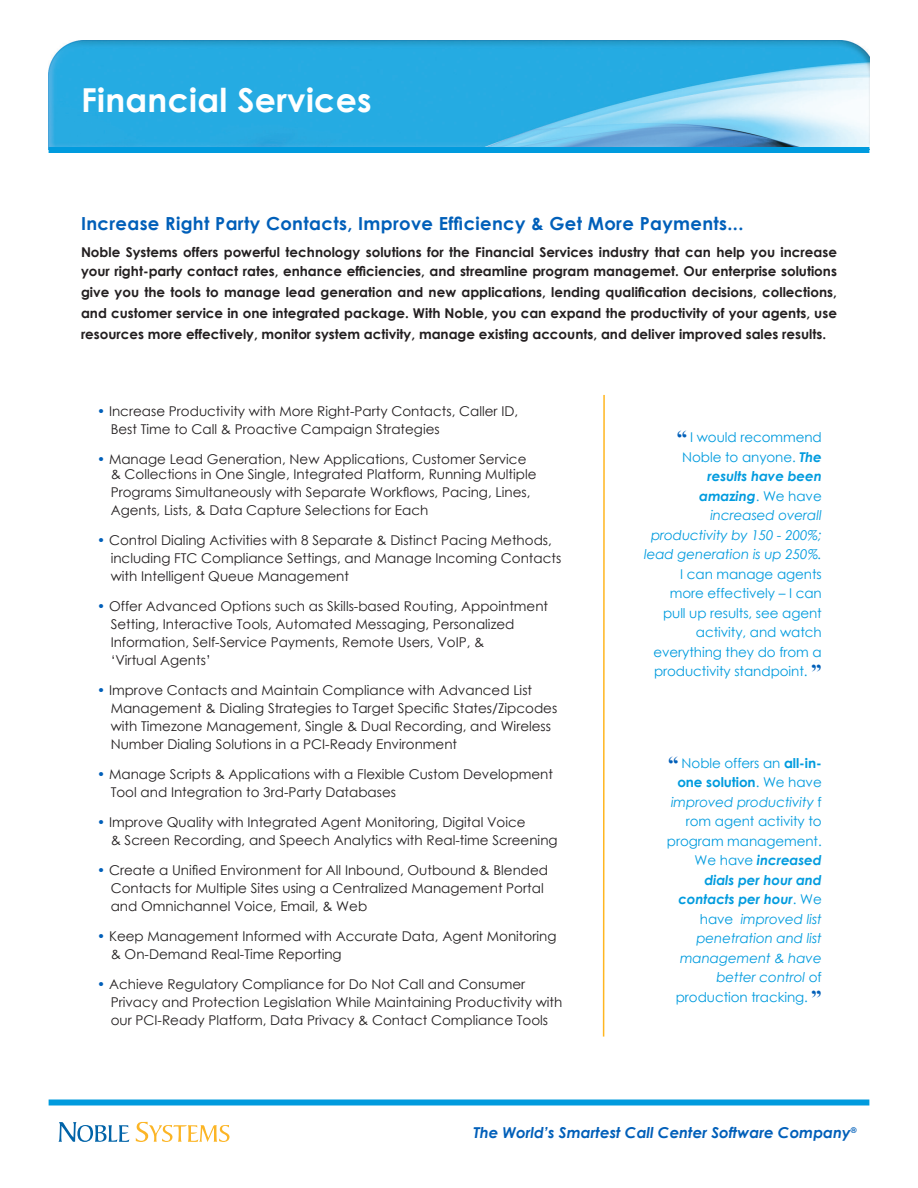
<style>
.page{position:relative;width:918px;height:1188px;background:#fff}
.page>*{position:absolute;margin:0;border:0;box-sizing:border-box;transform-origin:0 0}
.t1{font:700 33px "Century Gothic";letter-spacing:.01em;color:#fff}
.t2{font:700 18px "Century Gothic";letter-spacing:.02em;color:#005fb9}
.t3{font:italic 700 15px "Century Gothic";color:#005fb9}
.t4{font:13.5px/18px "Century Gothic";color:#231f20}
.t5{font:700 13.5px/21px "Century Gothic";color:#231f20}
.t6{font:13.5px/19.5px "Century Gothic";letter-spacing:-.005em;color:#009bde;text-align:right}
.t7{font:italic 13.5px/19.5px "Century Gothic";letter-spacing:-.005em;color:#009bde;text-align:right}
.t8{font:13.5px "Century Gothic";color:#221f1f}
.t9{font:italic 700 13.5px "Century Gothic";letter-spacing:-.005em;color:#009bde}
.s1{font-weight:700;color:#005fb9}
.s2{color:#221f1f}
.s3{font-family:"Times New Roman";font-weight:700;font-size:21px;color:#005fb9}
.s4{font-weight:700;font-style:italic}
.s5{font-weight:700}
.s6{font-style:normal}
.s7{font-style:italic}
</style>
<div class="page">
<img style="left:49px;top:40px;width:820px;height:107px">
<div style="left:49px;top:1100px;width:820px;height:6px;background:#009bde"></div>
<svg style="left:602px;top:394px;width:3px;height:643px"></svg>
<svg style="left:59px;top:1122px;width:70px;height:20px"></svg>
<svg style="left:136px;top:1122px;width:93px;height:20px"></svg>
<div style="left:49px;top:147px;width:820px;height:6px;background:#009bde"></div>
<p class="t1" style="left:81px;top:75px;width:292px">Financial Services</p>
<p class="t2" style="left:81px;top:209px;width:664px">Increase Right Party Contacts, Improve Efficiency &amp; Get More Payments...</p>
<p class="t5" style="left:81px;top:241px;width:758px;line-height:19.5px">Noble Systems offers powerful technology solutions for the Financial Services industry that can help you increase your right-party contact rates, enhance efficiencies, and streamline program managemet. Our enterprise solutions</p>
<p class="t5" style="left:81px;top:281px;width:758px;text-align:justify">give you the tools to manage lead generation and new applications, lending qualification decisions, collections, and customer service in one integrated package. With Noble, you can expand the productivity of your agents, use resources more effectively, monitor system activity, manage existing accounts, and deliver improved sales results.</p>
<p class="t4" style="left:97px;top:402px;width:423px"><span class="s1">•</span> Increase Productivity with More Right-Party Contacts, Caller ID,</p>
<p class="t4" style="left:111px;top:420px;width:331px">Best Time to Call &amp; Proactive Campaign Strategies</p>
<p class="t4" style="left:97px;top:450px;width:431px"><span class="s1">•</span> Manage Lead Generation, New Applications, Customer Service</p>
<p class="t4" style="left:111px;top:465px;width:427px">&amp; Collections in One Single, Integrated Platform, Running Multiple<br>Programs Simultaneously with Separate Workflows, Pacing, Lines,<br>Agents, Lists, &amp; Data Capture Selections for Each</p>
<p class="t4" style="left:97px;top:531px;width:456px"><span class="s1">•</span> Control Dialing Activities with 8 Separate &amp; Distinct Pacing Methods,</p>
<p class="t4" style="left:111px;top:549px;width:452px">including FTC Compliance Settings, and Manage Incoming Contacts with Intelligent Queue Management</p>
<p class="t4" style="left:97px;top:597px;width:452px"><span class="s1">•</span> Offer Advanced Options such as Skills-based Routing, Appointment</p>
<p class="t4" style="left:111px;top:615px;width:405px">Setting, Interactive Tools, Automated Messaging, Personalized<br>Information, Self-Service Payments, Remote Users, VoIP, &amp;</p>
<p class="t4" style="left:111px;top:651px;width:102px">‘Virtual Agents’</p>
<p class="t4" style="left:97px;top:681px;width:436px"><span class="s1">•</span> Improve Contacts and Maintain Compliance with Advanced List</p>
<p class="t4" style="left:111px;top:699px;width:448px">Management &amp; Dialing Strategies to Target Specific States/Zipcodes with Timezone Management, Single &amp; Dual Recording, and Wireless<br>Number Dialing Solutions in a PCI-Ready Environment</p>
<p class="t4" style="left:97px;top:765px;width:457px"><span class="s1">•</span> Manage Scripts &amp; Applications with a Flexible Custom Development</p>
<p class="t4" style="left:111px;top:783px;width:287px">Tool and Integration to 3rd-Party Databases</p>
<p class="t4" style="left:97px;top:813px;width:430px"><span class="s1">•</span> Improve Quality with Integrated Agent Monitoring, Digital Voice</p>
<p class="t4" style="left:111px;top:831px;width:448px">&amp; Screen Recording, and Speech Analytics with Real-time Screening</p>
<p class="t4" style="left:97px;top:861px;width:453px"><span class="s1">•</span> Create a Unified Environment for All Inbound, Outbound &amp; Blended</p>
<p class="t4" style="left:111px;top:879px;width:435px">Contacts for Multiple Sites using a Centralized Management Portal and Omnichannel <span class="s2">Voice, Email, &amp; Web</span></p>
<p class="t8" style="left:97px;top:927px;width:461px"><span class="s1">•</span> Keep Management Informed with Accurate Data, Agent Monitoring</p>
<p class="t8" style="left:111px;top:945px;width:233px">&amp; On-Demand Real-Time Reporting</p>
<p class="t4" style="left:97px;top:975px;width:430px"><span class="s1">•</span> Achieve Regulatory Compliance for Do Not Call and Consumer</p>
<p class="t4" style="left:111px;top:993px;width:453px">Privacy and Protection Legislation While Maintaining Productivity with our PCI-Ready Platform, Data Privacy &amp; Contact Compliance Tools</p>
<p class="t6" style="left:677px;top:428px;width:147px"><span class="s3">“</span> I would recommend<br>Noble to anyone. <span class="s4">The results have been</span></p>
<p class="t7" style="left:651px;top:486px;width:172px"><span class="s5">amazing</span><span class="s6">. We have </span>increased overall productivity by 150 - 200%;</p>
<p class="t7" style="left:644px;top:545px;width:179px">lead generation is up 250%.</p>
<p class="t6" style="left:663px;top:564px;width:160px">I can manage agents more effectively – I can pull up results, see agent activity, and watch</p>
<p class="t6" style="left:653px;top:642px;width:170px">everything they do from a</p>
<p class="t6" style="left:654px;top:662px;width:169px">productivity standpoint. <span class="s3">”</span></p>
<p class="t6" style="left:668px;top:753px;width:155px"><span class="s3">“</span> Noble offers an <span class="s5">all-in&shy;one solution</span>. We have <span class="s7">improved productivity</span> f</p>
<p class="t6" style="left:667px;top:812px;width:156px">rom agent activity to program management.<br>We have <span class="s4">increased</span></p>
<p class="t9" style="left:704px;top:870px;width:119px">dials per hour and</p>
<p class="t7" style="left:696px;top:890px;width:127px;text-align:justify;text-indent:-18px"><span class="s5">contacts per hour</span><span class="s6">. We have</span> improved list penetration and list</p>
<p class="t7" style="left:680px;top:948px;width:143px">management &amp; have better control <span class="s6">of</span></p>
<p class="t6" style="left:676px;top:987px;width:147px">production tracking. <span class="s3">”</span></p>
<p class="t3" style="left:473px;top:1121px;width:385px">The World’s Smartest Call Center Software Company<sup>®</sup></p>
</div>
